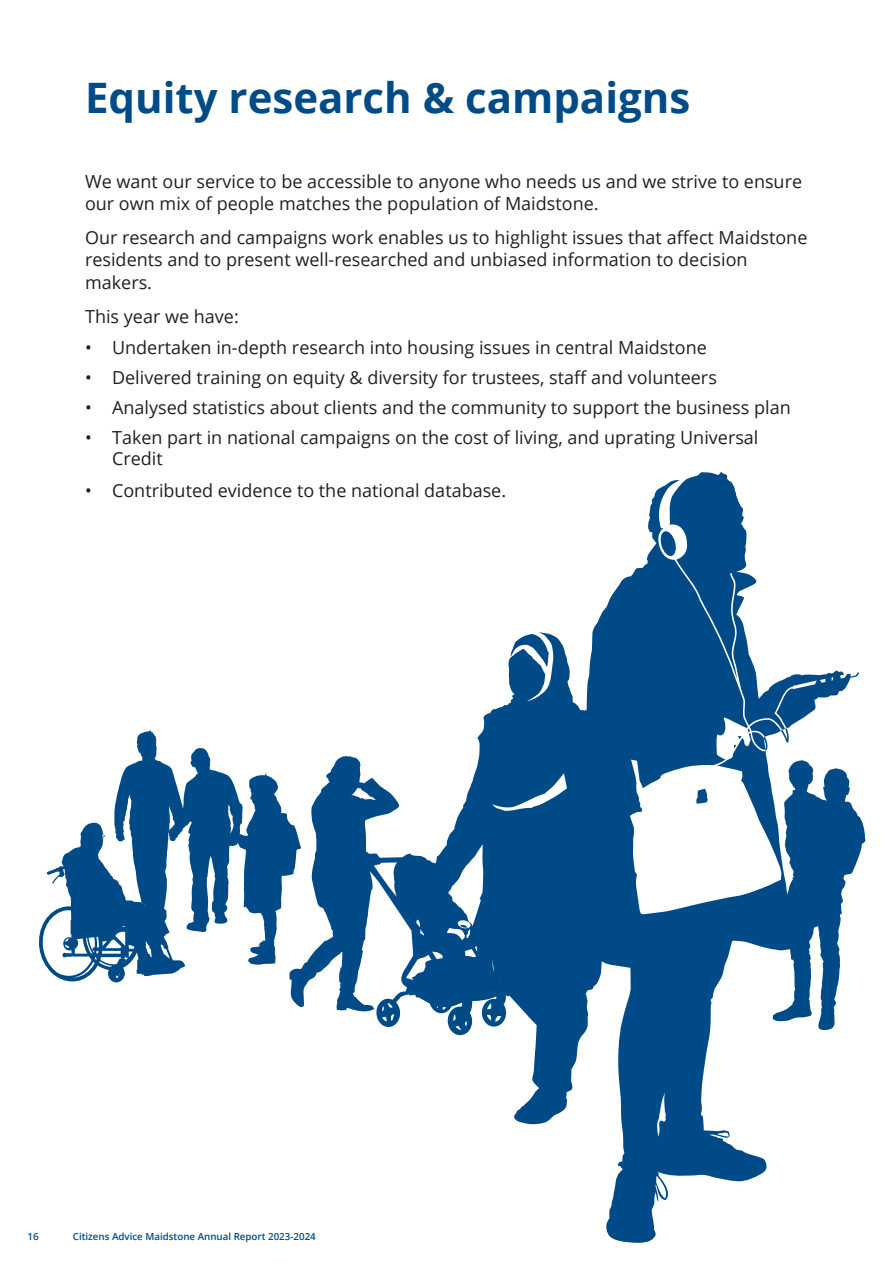
<style>
.page{position:relative;width:893px;height:1263px;background:#fff}
.page>*{position:absolute;margin:0;border:0;box-sizing:border-box;transform-origin:0 0}
.t1{font:700 42px "Open Sans";color:#014b88}
.t2{font:18px/21.6px "Open Sans";color:#231f20}
.t3{font:600 9.75px "Open Sans";color:#014b88}
</style>
<div class="page">
<svg style="left:687px;top:472px;width:172px;height:252px"></svg>
<svg style="left:592px;top:479px;width:202px;height:764px"></svg>
<svg style="left:709px;top:710px;width:17px;height:26px"></svg>
<svg style="left:660px;top:530px;width:17px;height:27px"></svg>
<svg style="left:459px;top:632px;width:178px;height:492px;fill:#004b87"></svg>
<svg style="left:773px;top:760px;width:92px;height:270px"></svg>
<svg style="left:290px;top:756px;width:216px;height:279px;fill:#004b87"></svg>
<svg style="left:39px;top:730px;width:262px;height:253px"></svg>
<p class="t1" style="left:85px;top:68px;width:607px">Equity research &amp; campaigns</p>
<p class="t2" style="left:85px;top:170px;width:719px">We want our service to be accessible to anyone who needs us and we strive to ensure our own mix of people matches the population of Maidstone.</p>
<p class="t2" style="left:85px;top:226px;width:724px">Our research and campaigns work enables us to highlight issues that affect Maidstone residents and to present well-researched and unbiased information to decision</p>
<p class="t2" style="left:85px;top:271px;width:69px">makers.</p>
<p class="t2" style="left:85px;top:306px;width:155px">This year we have:</p>
<p class="t2" style="left:85px;top:336px;width:623px">• Undertaken in-depth research into housing issues in central Maidstone</p>
<p class="t2" style="left:85px;top:366px;width:633px">• Delivered training on equity &amp; diversity for trustees, staff and volunteers</p>
<p class="t2" style="left:85px;top:396px;width:707px">• Analysed statistics about clients and the community to support the business plan</p>
<p class="t2" style="left:112px;top:426px;width:648px;text-indent:-27px">• Taken part in national campaigns on the cost of living, and uprating Universal<br>Credit</p>
<p class="t2" style="left:85px;top:480px;width:423px">• Contributed evidence to the national database.</p>
<p class="t3" style="left:28px;top:1229px;width:13px">16</p>
<p class="t3" style="left:73px;top:1229px;width:245px">Citizens Advice Maidstone Annual Report 2023-2024</p>
</div>
